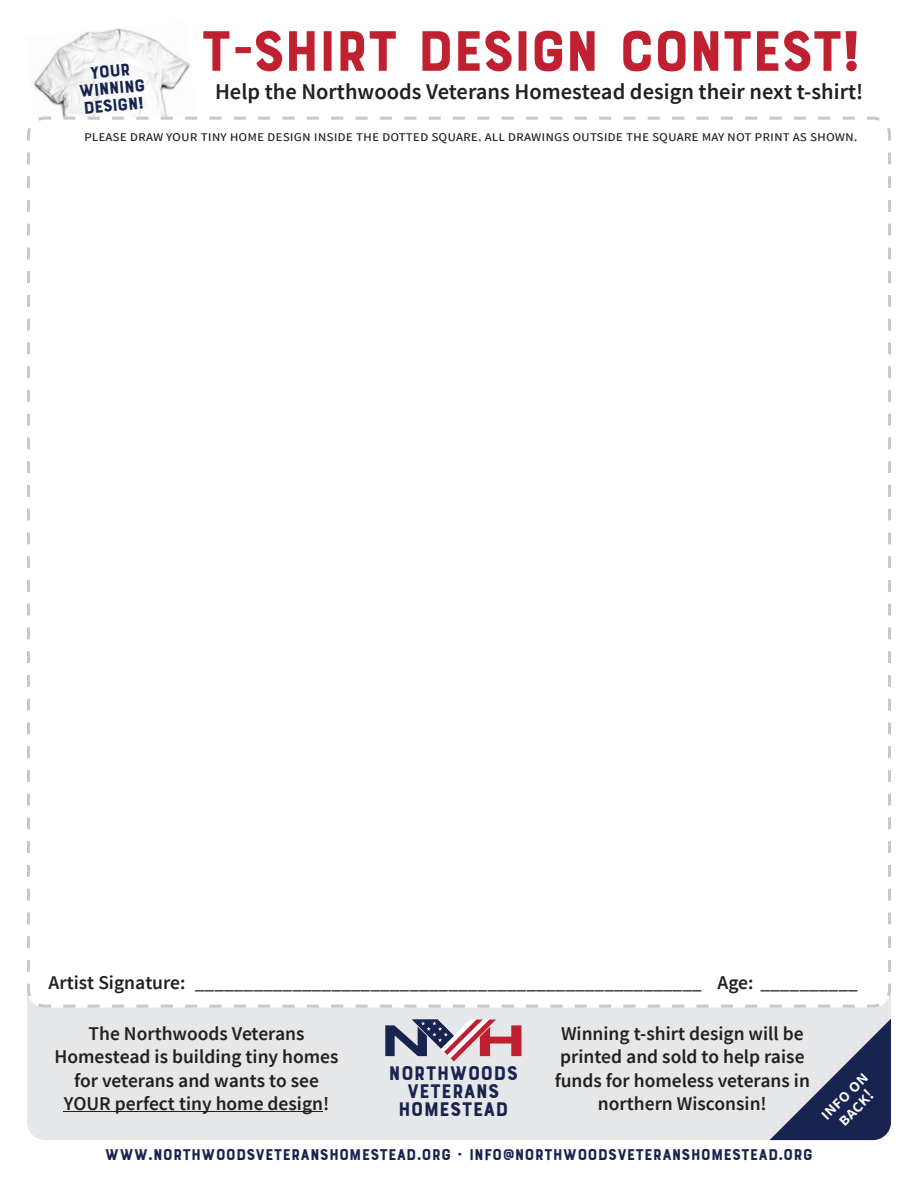
<style>
.page{position:relative;width:918px;height:1188px;background:#fff}
.page>*{position:absolute;margin:0;border:0;box-sizing:border-box;transform-origin:0 0}
.t1{font:60px "Bourton Base";letter-spacing:-.035em;color:#c02131}
.t2{font:600 22.5px "Source Sans Pro";color:#231f20}
.t3{font:20.85px/18.3px "Bourton Base";color:#18244f;text-align:center}
.t4{font:600 19.5px/23.4px "Source Sans Pro";color:#231f20;text-align:center}
.t5{font:18.15px/17px "Bourton Base";color:#18244f;text-align:center}
.t6{font:600 18px/16.5px "Source Sans Pro";color:#fff;text-align:center}
.t7{font:16.5px "Bourton Base";color:#18244f}
.t8{font:15px "Source Sans Pro";color:#231f20}
</style>
<div class="page">
<img style="left:33px;top:28px;width:100px;height:80px">
<img style="left:133px;top:31px;width:64px;height:86px">
<img style="left:42px;top:108px;width:107px;height:9px">
<div style="left:27px;top:136px;width:864px;height:1004px;background:#e6e7e9;border-radius:18px"></div>
<div style="left:27px;top:117px;width:864px;height:891px;background:#fff"></div>
<hr style="left:64px;top:1111px;width:259px;height:1px;background:#231f20">
<svg style="left:770px;top:1019px;width:121px;height:121px"></svg>
<svg style="left:385px;top:1020px;width:137px;height:41px"></svg>
<p class="t5" style="left:76px;top:67px;width:68px;rotate:-6deg">YOUR<br>WINNING<br>DESIGN!</p>
<h1 class="t1" style="left:201px;top:14px;width:662px">T-SHIRT DESIGN CONTEST!</h1>
<p class="t2" style="left:215px;top:77px;width:650px">Help the Northwoods Veterans Homestead design their next t-shirt!</p>
<p class="t8" style="left:84px;top:127px;width:775px">PLEASE DRAW YOUR TINY HOME DESIGN INSIDE THE DOTTED SQUARE. ALL DRAWINGS OUTSIDE THE SQUARE MAY NOT PRINT AS SHOWN.</p>
<p class="t4" style="left:49px;top:971px;width:811px">Artist Signature: ____________________________________________________ Age: __________</p>
<p class="t4" style="left:555px;top:1022px;width:257px">Winning t-shirt design will be printed and sold to help raise funds for homeless veterans in northern Wisconsin!</p>
<p class="t4" style="left:55px;top:1022px;width:285px">The Northwoods Veterans<br>Homestead is building tiny homes for veterans and wants to see<br>YOUR perfect tiny home design!</p>
<p class="t3" style="left:389px;top:1064px;width:131px">NORTHWOODS<br>VETERANS<br>HOMESTEAD</p>
<p class="t7" style="left:105px;top:1144px;width:710px">WWW.NORTHWOODSVETERANSHOMESTEAD.ORG • INFO@NORTHWOODSVETERANSHOMESTEAD.ORG</p>
<p class="t6" style="left:817px;top:1111px;width:62px;rotate:-45deg">INFO ON<br>BACK!</p>
</div>
